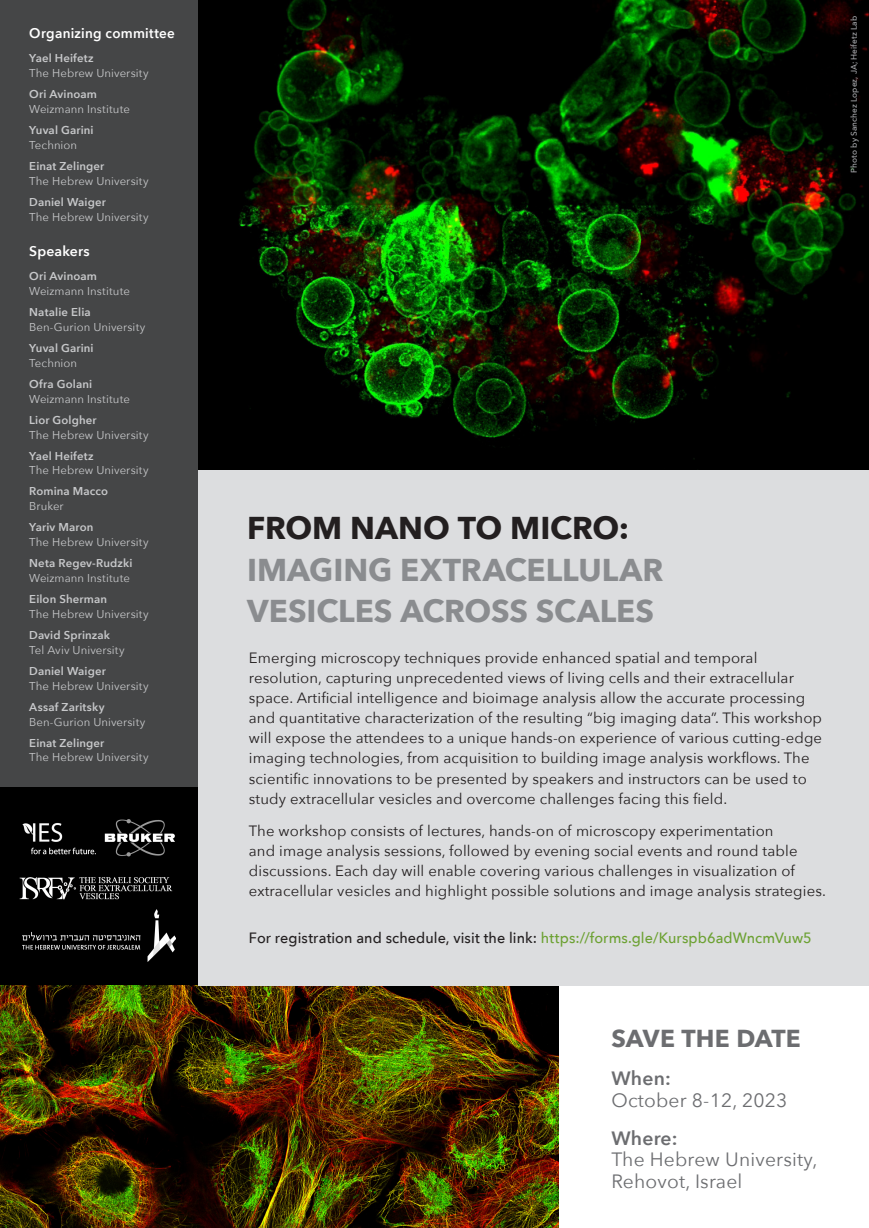
<style>
.page{position:relative;width:869px;height:1228px;background:#fff}
.page>*{position:absolute;margin:0;border:0;box-sizing:border-box;transform-origin:0 0}
.t1{font:700 31.5px/41.1px "Avenir Next";letter-spacing:-.005em;color:#8a8c8f}
.t2{font:700 31.5px "Avenir Next";letter-spacing:-.005em;color:#231f20}
.t3{font:700 24.5px "Avenir Next";letter-spacing:.005em;color:#6c6d70}
.t4{font:19.25px "Avenir Next";letter-spacing:.01em;color:#6c6d70}
.t5{font:600 19.25px "Avenir Next";letter-spacing:.01em;color:#6c6d70}
.t6{font:14.88px/20.1px "Avenir Next";letter-spacing:.01em;color:#231f20}
.t7{font:500 14.88px "Avenir Next";letter-spacing:.005em;color:#231f20}
.t8{font:600 14px "Avenir Next";letter-spacing:.02em;color:#fff;scale:.96 1}
.t9{font:600 14px "Avenir Next";letter-spacing:.02em;color:#fff}
.t10{font:11.38px "Avenir Next";letter-spacing:.005em;color:#c7c8ca}
.t11{font:600 11.38px "Avenir Next";letter-spacing:.01em;color:#c7c8ca}
.t12{font:500 8.22px "Avenir Next";letter-spacing:.01em;color:#a8a9ad}
.s1{color:#6ca132}
</style>
<div class="page">
<div style="left:0;top:0;width:207px;height:788px;background:#454647"></div>
<div style="left:0;top:787px;width:203px;height:198px;background:#000"></div>
<img style="left:19px;top:877px;width:154px;height:23px">
<img style="left:22px;top:909px;width:154px;height:52px">
<img style="left:104px;top:819px;width:71px;height:38px">
<img style="left:22px;top:823px;width:74px;height:32px">
<img style="left:0;top:985px;width:558px;height:243px">
<div style="left:199px;top:451px;width:669px;height:534px;background:#dcdddf"></div>
<img style="left:198px;top:0;width:670px;height:469px">
<p class="t8" style="left:29px;top:21px;width:153px">Organizing committee</p>
<p class="t11" style="left:29px;top:48px;width:66px">Yael Heifetz</p>
<p class="t10" style="left:29px;top:64px;width:121px">The Hebrew University</p>
<p class="t11" style="left:29px;top:84px;width:69px">Ori Avinoam</p>
<p class="t10" style="left:29px;top:99px;width:102px">Weizmann Institute</p>
<p class="t11" style="left:29px;top:120px;width:66px">Yuval Garini</p>
<p class="t10" style="left:29px;top:135px;width:49px">Technion</p>
<p class="t11" style="left:29px;top:156px;width:77px">Einat Zelinger</p>
<p class="t10" style="left:29px;top:171px;width:121px">The Hebrew University</p>
<p class="t11" style="left:29px;top:192px;width:78px">Daniel Waiger</p>
<p class="t10" style="left:29px;top:207px;width:121px">The Hebrew University</p>
<p class="t9" style="left:29px;top:239px;width:62px">Speakers</p>
<p class="t11" style="left:29px;top:266px;width:69px">Ori Avinoam</p>
<p class="t10" style="left:29px;top:281px;width:102px">Weizmann Institute</p>
<p class="t11" style="left:29px;top:302px;width:63px">Natalie Elia</p>
<p class="t10" style="left:29px;top:317px;width:118px">Ben-Gurion University</p>
<p class="t11" style="left:29px;top:338px;width:66px">Yuval Garini</p>
<p class="t10" style="left:29px;top:353px;width:49px">Technion</p>
<p class="t11" style="left:29px;top:374px;width:64px">Ofra Golani</p>
<p class="t10" style="left:29px;top:389px;width:102px">Weizmann Institute</p>
<p class="t11" style="left:29px;top:410px;width:69px">Lior Golgher</p>
<p class="t10" style="left:29px;top:425px;width:121px">The Hebrew University</p>
<p class="t11" style="left:29px;top:446px;width:66px">Yael Heifetz</p>
<p class="t10" style="left:29px;top:461px;width:121px">The Hebrew University</p>
<p class="t11" style="left:29px;top:482px;width:80px">Romina Macco</p>
<p class="t10" style="left:29px;top:497px;width:36px">Bruker</p>
<p class="t11" style="left:29px;top:517px;width:66px">Yariv Maron</p>
<p class="t10" style="left:29px;top:533px;width:121px">The Hebrew University</p>
<p class="t11" style="left:29px;top:553px;width:105px">Neta Regev-Rudzki</p>
<p class="t10" style="left:29px;top:568px;width:102px">Weizmann Institute</p>
<p class="t11" style="left:29px;top:589px;width:79px">Eilon Sherman</p>
<p class="t10" style="left:29px;top:604px;width:121px">The Hebrew University</p>
<p class="t11" style="left:29px;top:625px;width:82px">David Sprinzak</p>
<p class="t10" style="left:29px;top:640px;width:97px">Tel Aviv University</p>
<p class="t11" style="left:29px;top:661px;width:78px">Daniel Waiger</p>
<p class="t10" style="left:29px;top:676px;width:121px">The Hebrew University</p>
<p class="t11" style="left:29px;top:697px;width:77px">Assaf Zaritsky</p>
<p class="t10" style="left:29px;top:712px;width:118px">Ben-Gurion University</p>
<p class="t11" style="left:29px;top:733px;width:77px">Einat Zelinger</p>
<p class="t10" style="left:29px;top:748px;width:121px">The Hebrew University</p>
<p class="t12" style="left:846px;top:172px;width:158px;rotate:-90deg">Photo by Sanchez Lopez, JA; Heifetz Lab</p>
<p class="t2" style="left:247px;top:501px;width:383px">FROM NANO TO MICRO:</p>
<p class="t1" style="left:247px;top:548px;width:417px">IMAGING EXTRACELLULAR<br>VESICLES ACROSS SCALES</p>
<p class="t6" style="left:249px;top:647px;width:574px">Emerging microscopy techniques provide enhanced spatial and temporal resolution, capturing unprecedented views of living cells and their extracellular space. Artificial intelligence and bioimage analysis allow the accurate processing and quantitative characterization of the resulting “big imaging data”. This workshop will expose the attendees to a unique hands-on experience of various cutting-edge imaging technologies, from acquisition to building image analysis workflows. The scientific innovations to be presented by speakers and instructors can be used to study extracellular vesicles and overcome challenges facing this field.</p>
<p class="t6" style="left:249px;top:820px;width:550px">The workshop consists of lectures, hands-on of microscopy experimentation and image analysis sessions, followed by evening social events and round table discussions. Each day will enable covering various challenges in visualization of</p>
<p class="t6" style="left:249px;top:880px;width:578px">extracellular vesicles and highlight possible solutions and image analysis strategies.</p>
<p class="t7" style="left:249px;top:925px;width:564px">For registration and schedule, visit the link: <span class="s1">https://forms.gle/Kurspb6adWncmVuw5</span></p>
<p class="t3" style="left:611px;top:1017px;width:191px">SAVE THE DATE</p>
<p class="t5" style="left:611px;top:1062px;width:61px">When:</p>
<p class="t4" style="left:611px;top:1084px;width:177px">October 8-12, 2023</p>
<p class="t5" style="left:611px;top:1121px;width:68px">Where:</p>
<p class="t4" style="left:611px;top:1143px;width:207px">The Hebrew University,</p>
<p class="t4" style="left:611px;top:1165px;width:132px">Rehovot, Israel</p>
</div>
